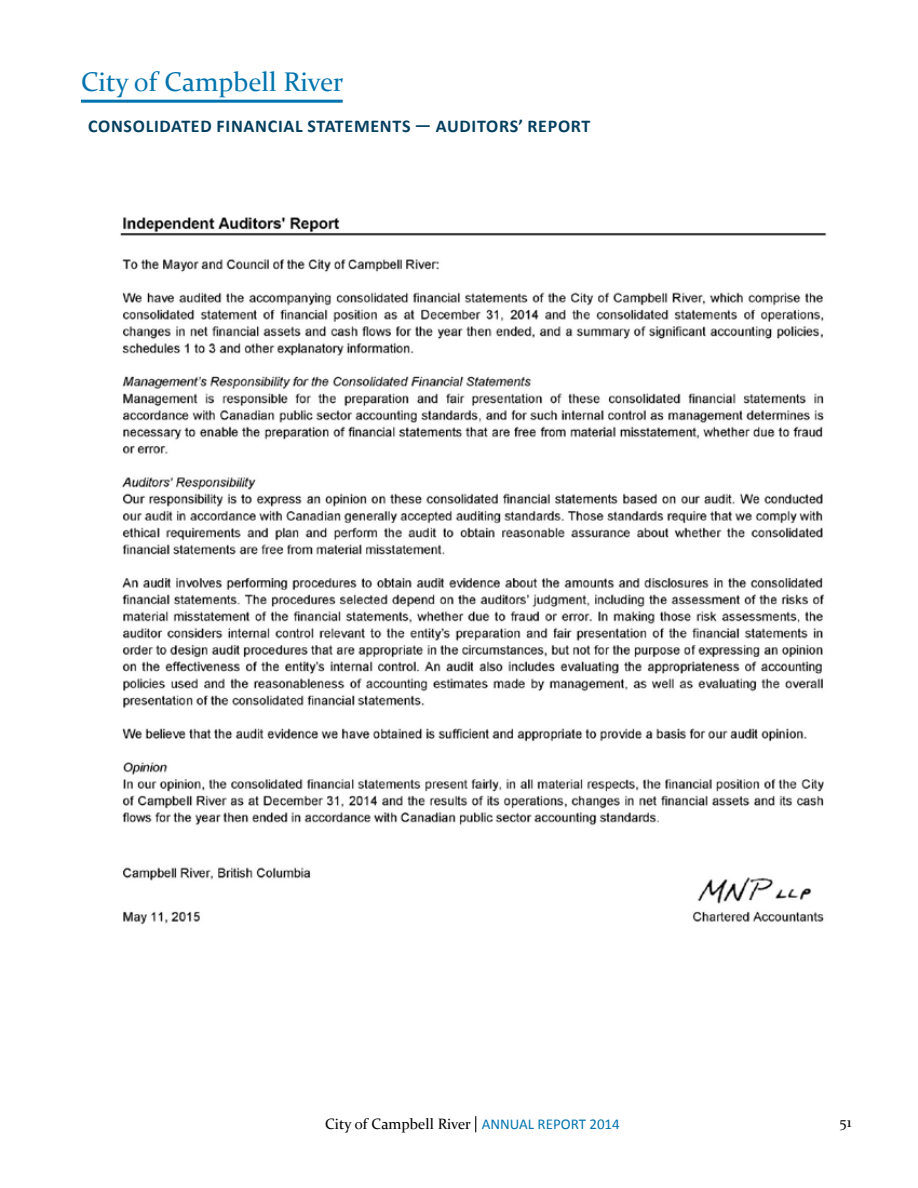
<style>
.page{position:relative;width:918px;height:1188px;background:#fff}
.page>*{position:absolute;margin:0;border:0;box-sizing:border-box;transform-origin:0 0}
.t1{font:27px "Constantia";color:#0073ae}
.t2{font:700 18px "Calibri";letter-spacing:.04em;color:#053f5f}
.t3{font:15px "Constantia";color:#000}
.s1{font-family:"Calibri";color:#0073ae}
</style>
<div class="page">
<svg style="left:475px;top:1116px;width:2px;height:17px"></svg>
<hr style="left:81px;top:100px;width:262px;height:3px;background:#0073ae">
<img style="left:120px;top:217px;width:707px;height:707px">
<h1 class="t1" style="left:81px;top:63px;width:264px">City of Campbell River</h1>
<p class="t2" style="left:88px;top:115px;width:77px">CONSOLIDATED</p>
<p class="t2" style="left:217px;top:115px;width:101px">FI NANCIAL STATE</p>
<p class="t2" style="left:354px;top:115px;width:116px">MENTS — AUDITO</p>
<p class="t2" style="left:499px;top:115px;width:51px">RS’ REPO</p>
<p class="t2" style="left:571px;top:115px;width:18px">RT</p>
<p class="t3" style="left:325px;top:1114px;width:296px">City of Campbell River <span class="s1">ANNUAL REPORT 2014</span></p>
<p class="t3" style="left:839px;top:1112px;width:14px">51</p>
</div>
